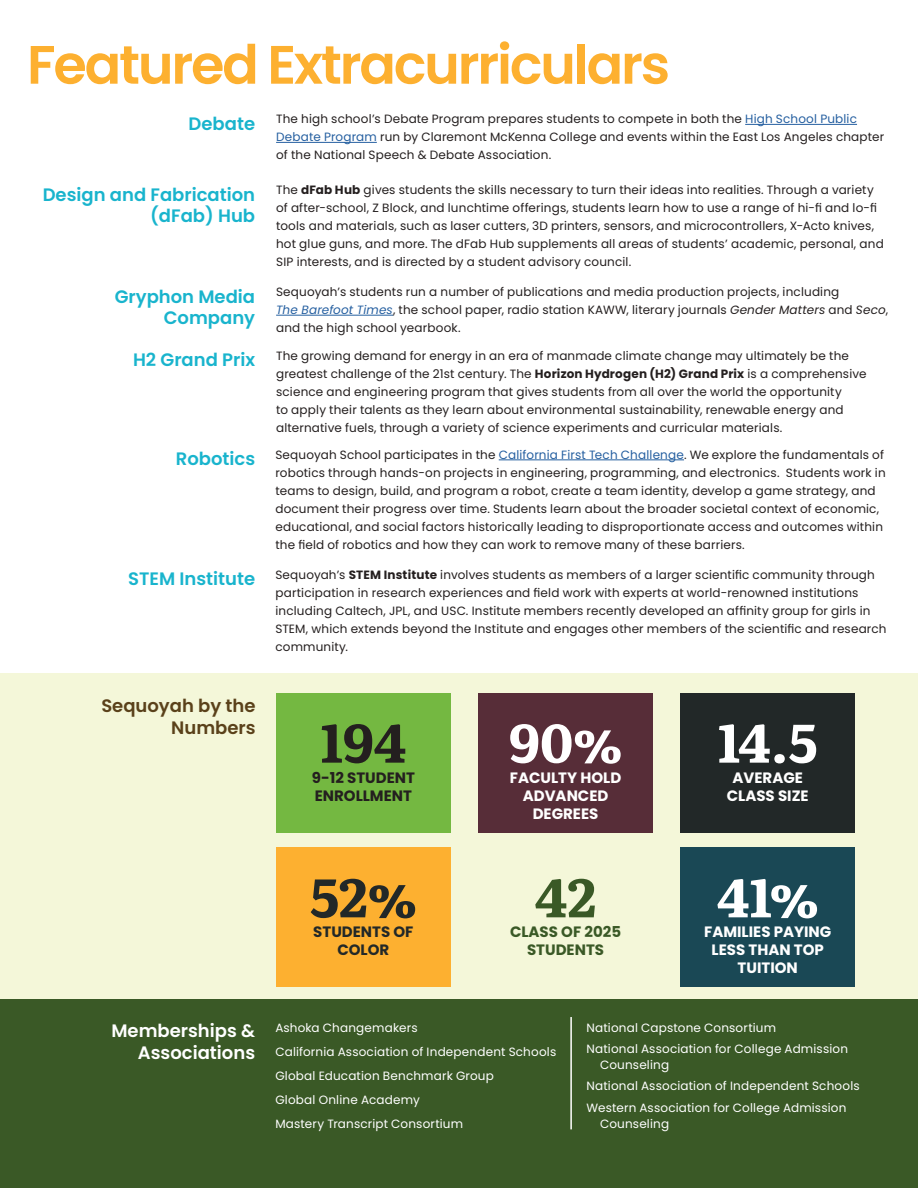
<style>
.page{position:relative;width:918px;height:1188px;background:#fff}
.page>*{position:absolute;margin:0;border:0;box-sizing:border-box;transform-origin:0 0}
.t1{font:600 54px "Poppins";letter-spacing:-.04em;color:#fdb030}
.t2{font:700 54px "Literata";color:#fff}
.t3{font:700 54px "Literata";color:#241f1f}
.t4{font:700 54px "Literata";color:#222828}
.t5{font:700 54px "Literata";color:#3a5926}
.t6{font:600 18px/21.6px "Poppins";color:#19b4cd;text-align:right}
.t7{font:600 18px/21.6px "Poppins";color:#fff;text-align:right}
.t8{font:600 18px/21.6px "Poppins";color:#5a411a;text-align:right}
.t9{font:700 15px/18px "Poppins";color:#fff;text-align:center}
.t10{font:700 15px/18px "Poppins";color:#241f1f}
.t11{font:700 15px/18px "Poppins";color:#3a5926;text-align:center}
.t12{font:700 15px "Poppins";color:#222828}
.t13{font:12px/18px "Poppins";letter-spacing:.015em;color:#241f1f}
.t14{font:12px/24px "Poppins";letter-spacing:.015em;color:#fff}
.s1{color:#255fa0}
.s2{font-weight:700}
.s3{font-style:italic;color:#255fa0}
.s4{font-style:italic}
</style>
<div class="page">
<div style="left:0;top:673px;width:918px;height:342px;background:#f4f7d9"></div>
<div style="left:0;top:999px;width:918px;height:189px;background:#3a5926"></div>
<div style="left:276px;top:693px;width:175px;height:139px;background:#74b841"></div>
<div style="left:276px;top:848px;width:175px;height:139px;background:#fdb030"></div>
<div style="left:478px;top:693px;width:175px;height:139px;background:#572d38"></div>
<div style="left:681px;top:693px;width:174px;height:139px;background:#222828"></div>
<div style="left:681px;top:848px;width:174px;height:139px;background:#1a4855"></div>
<hr style="left:570px;top:1017px;width:2px;height:112px;background:#fff">
<hr style="left:499px;top:460px;width:185px;height:1px;background:#255fa0">
<hr style="left:745px;top:124px;width:112px;height:1px;background:#255fa0">
<hr style="left:276px;top:142px;width:101px;height:1px;background:#255fa0">
<hr style="left:276px;top:315px;width:117px;height:1px;background:#255fa0">
<h1 class="t1" style="left:27px;top:33px;width:645px">Featured Extracurriculars</h1>
<h2 class="t6" style="left:189px;top:113px;width:68px">Debate</h2>
<p class="t13" style="left:276px;top:110px;width:610px">The high school’s Debate Program prepares students to compete in both the <span class="s1">High School Public<br>Debate Program</span> run by Claremont McKenna College and events within the East Los Angeles chapter of the National Speech &amp; Debate Association.</p>
<h2 class="t6" style="left:43px;top:184px;width:214px">Design and Fabrication (dFab) Hub</h2>
<p class="t13" style="left:276px;top:181px;width:609px">The <span class="s2">dFab Hub</span> gives students the skills necessary to turn their ideas into realities. Through a variety of after-school, Z Block, and lunchtime offerings, students learn how to use a range of hi-fi and lo-fi tools and materials, such as laser cutters, 3D printers, sensors, and microcontrollers, X-Acto knives, hot glue guns, and more. The dFab Hub supplements all areas of students’ academic, personal, and SIP interests, and is directed by a student advisory council.</p>
<h2 class="t6" style="left:115px;top:286px;width:142px">Gryphon Media<br>Company</h2>
<p class="t13" style="left:276px;top:283px;width:613px">Sequoyah’s students run a number of publications and media production projects, including<br><span class="s3">The Barefoot Times</span>, the school paper, radio station KAWW, literary journals <span class="s4">Gender Matters</span> and <span class="s4">Seco</span>, and the high school yearbook.</p>
<h2 class="t6" style="left:133px;top:349px;width:124px">H2 Grand Prix</h2>
<p class="t13" style="left:276px;top:347px;width:592px">The growing demand for energy in an era of manmade climate change may ultimately be the greatest challenge of the 21st century. The <span class="s2">Horizon Hydrogen (H2) Grand Prix</span> is a comprehensive science and engineering program that gives students from all over the world the opportunity<br>to apply their talents as they learn about environmental sustainability, renewable energy and alternative fuels, through a variety of science experiments and curricular materials.</p>
<h2 class="t6" style="left:176px;top:448px;width:81px">Robotics</h2>
<p class="t13" style="left:275px;top:446px;width:612px">Sequoyah School participates in the <span class="s1">California First Tech Challenge</span>. We explore the fundamentals of robotics through hands-on projects in engineering, programming, and electronics. Students work in teams to design, build, and program a robot, create a team identity, develop a game strategy, and document their progress over time. Students learn about the broader societal context of economic, educational, and social factors historically leading to disproportionate access and outcomes within the field of robotics and how they can work to remove many of these barriers.</p>
<h2 class="t6" style="left:128px;top:568px;width:129px">STEM Institute</h2>
<p class="t13" style="left:275px;top:566px;width:613px">Sequoyah’s <span class="s2">STEM Institute</span> involves students as members of a larger scientific community through participation in research experiences and field work with experts at world-renowned institutions including Caltech, JPL, and USC. Institute members recently developed an affinity group for girls in STEM, which extends beyond the Institute and engages other members of the scientific and research community.</p>
<h2 class="t8" style="left:101px;top:695px;width:156px">Sequoyah by the<br>Numbers</h2>
<h1 class="t3" style="left:320px;top:698px;width:87px">194</h1>
<h1 class="t2" style="left:509px;top:698px;width:115px">90%</h1>
<h1 class="t2" style="left:718px;top:698px;width:102px">14.5</h1>
<p class="t10" style="left:312px;top:769px;width:105px">9-12 STUDENT<br>ENROLLMENT</p>
<p class="t9" style="left:727px;top:769px;width:83px">AVERAGE<br>CLASS SIZE</p>
<p class="t9" style="left:510px;top:769px;width:113px">FACULTY HOLD<br>ADVANCED<br>DEGREES</p>
<h2 class="t7" style="left:111px;top:1020px;width:145px">Memberships &amp;<br>Associations</h2>
<h1 class="t4" style="left:310px;top:853px;width:108px">52%</h1>
<p class="t12" style="left:313px;top:923px;width:102px">STUDENTS OF</p>
<p class="t12" style="left:337px;top:941px;width:53px">COLOR</p>
<h1 class="t5" style="left:535px;top:853px;width:63px">42</h1>
<p class="t11" style="left:510px;top:923px;width:113px">CLASS OF 2025<br>STUDENTS</p>
<h1 class="t2" style="left:717px;top:853px;width:103px">41%</h1>
<p class="t9" style="left:704px;top:923px;width:129px">FAMILIES PAYING<br>LESS THAN TOP<br>TUITION</p>
<p class="t14" style="left:275px;top:1015px;width:282px">Ashoka Changemakers<br>California Association of Independent Schools<br>Global Education Benchmark Group<br>Global Online Academy<br>Mastery Transcript Consortium</p>
<p class="t14" style="left:587px;top:1016px;width:263px;line-height:21.9px">National Capstone Consortium<br>National Association for College Admission</p>
<p class="t14" style="left:587px;top:1053px;width:275px;line-height:21.9px;text-indent:14px">Counseling<br>National Association of Independent Schools<br>Western Association for College Admission</p>
<p class="t14" style="left:600px;top:1111px;width:71px">Counseling</p>
</div>
